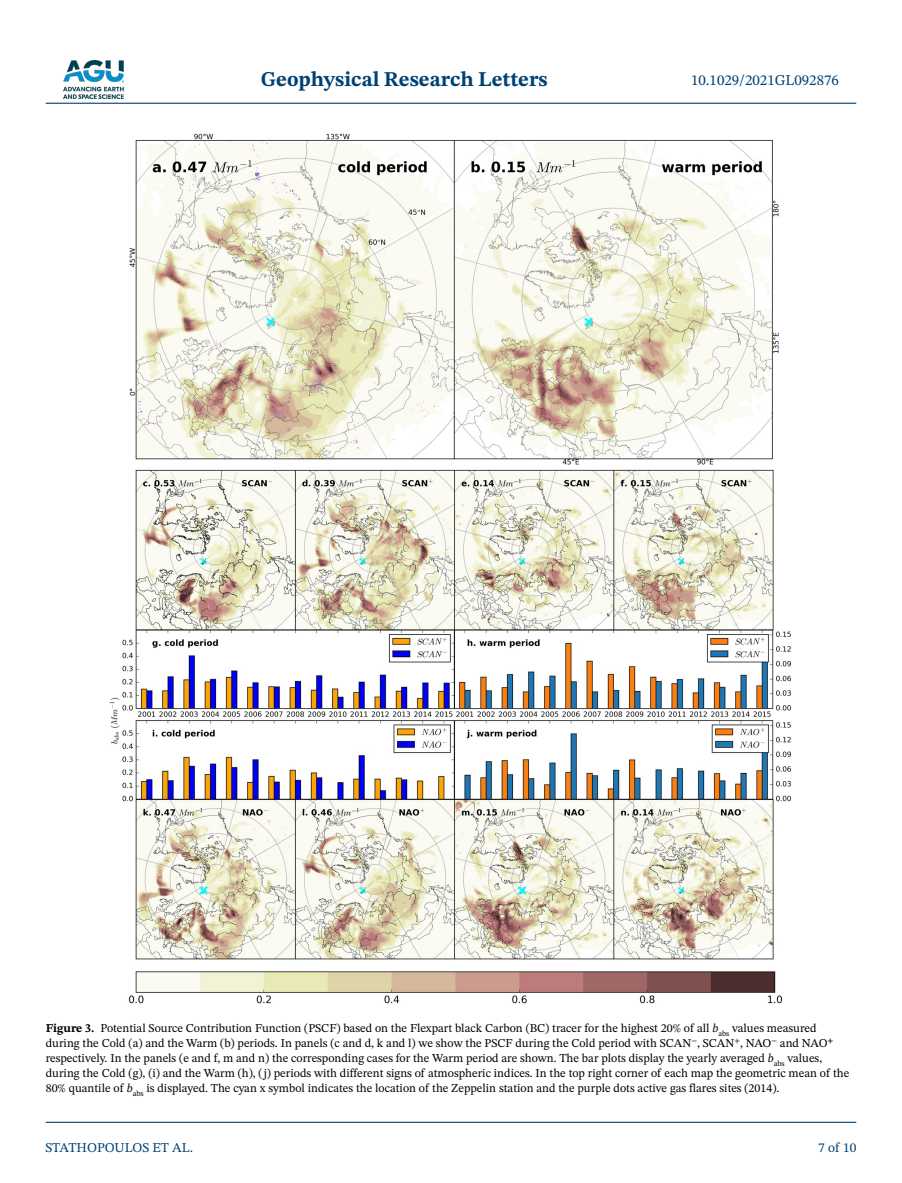
<style>
.page{position:relative;width:902px;height:1183px;background:#fff}
.page>*{position:absolute;margin:0;border:0;box-sizing:border-box;transform-origin:0 0}
.t1{font:700 21px "STIX Two Text";color:#004174}
.t2{font:15px "STIX Two Text";color:#004174}
.t3{font:13.5px "STIX Two Text";color:#004174}
.t4{font:12px/15px "STIX Two Text";color:#000}
.s1{font-weight:700}
.s2{font-style:italic}
</style>
<div class="page">
<img style="left:63px;top:60px;width:60px;height:39px">
<hr style="left:46px;top:103px;width:810px;height:1px;background:#004174">
<hr style="left:46px;top:1121px;width:810px;height:1px;background:#004174">
<img style="left:109px;top:134px;width:682px;height:868px">
<h1 class="t1" style="left:261px;top:64px;width:288px">Geophysical Research Letters</h1>
<p class="t2" style="left:691px;top:69px;width:149px">10.1029/2021GL092876</p>
<p class="t4" style="left:46px;top:1019px;width:805px"><span class="s1">Figure 3.</span> Potential Source Contribution Function (PSCF) based on the Flexpart black Carbon (BC) tracer for the highest 20% of all <span class="s2">b</span><sub>abs</sub> values measured during the Cold (a) and the Warm (b) periods. In panels (c and d, k and l) we show the PSCF during the Cold period with SCAN<sup>−</sup>, SCAN<sup>+</sup>, NAO<sup>−</sup> and NAO<sup>+ </sup>respectively. In the panels (e and f, m and n) the corresponding cases for the Warm period are shown. The bar plots display the yearly averaged <span class="s2">b</span><sub>abs</sub> values, during the Cold (g), (i) and the Warm (h), (j) periods with different signs of atmospheric indices. In the top right corner of each map the geometric mean of the 80% quantile of <span class="s2">b</span><sub>abs</sub> is displayed. The cyan x symbol indicates the location of the Zeppelin station and the purple dots active gas flares sites (2014).</p>
<p class="t3" style="left:45px;top:1137px;width:149px">STATHOPOULOS ET AL.</p>
<p class="t3" style="left:818px;top:1137px;width:40px">7 of 10</p>
</div>
